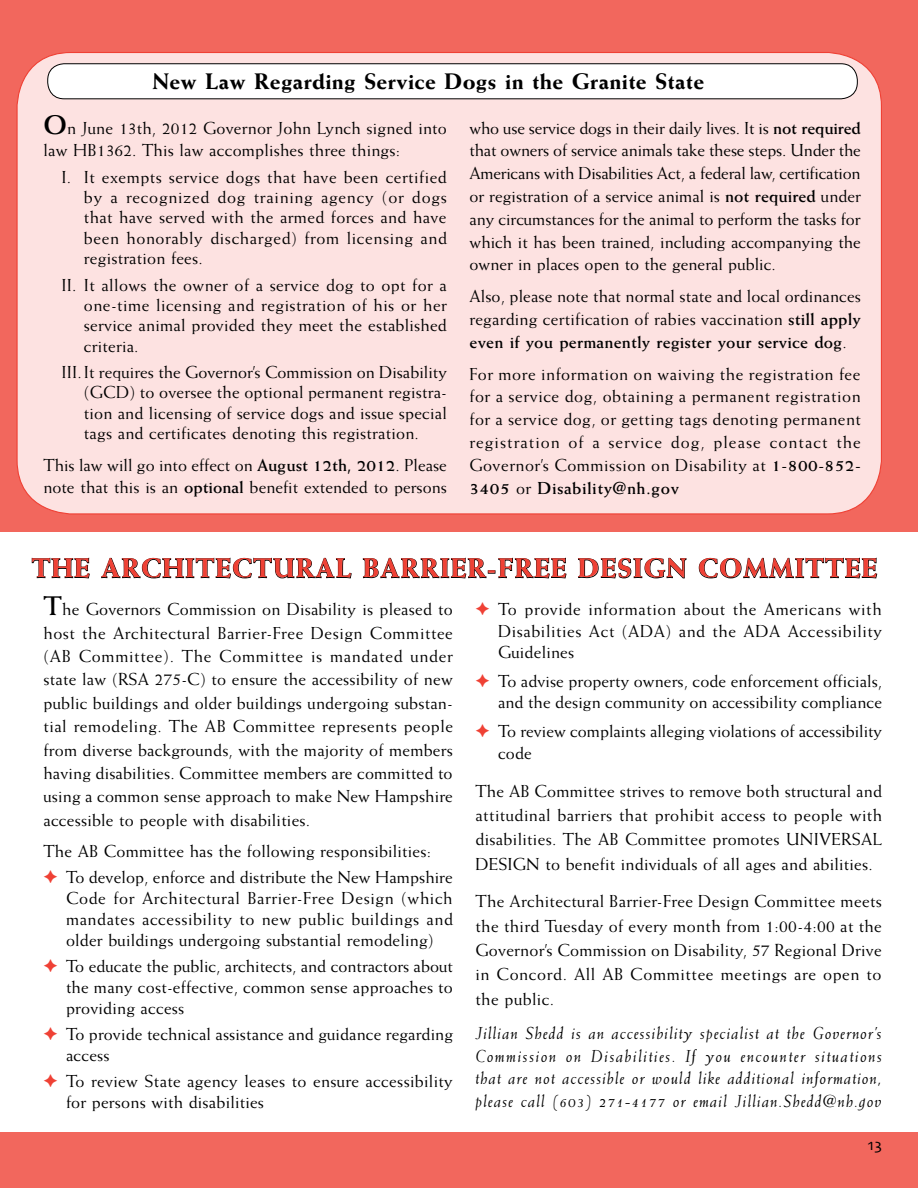
<style>
.page{position:relative;width:918px;height:1188px;background:#fff}
.page>*{position:absolute;margin:0;border:0;box-sizing:border-box;transform-origin:0 0}
.t1{font:800 27px "Weiss";letter-spacing:.045em;color:#ef4135}
.t2{font:800 22.5px "Weiss";letter-spacing:.01em;color:#000}
.t3{font:17.4px/22.8px "Weiss";letter-spacing:.01em;color:#000;text-align:justify}
.t4{font:italic 17.4px/22.5px "Weiss";letter-spacing:.055em;color:#000;text-align:justify}
.t5{font:16.5px "Skia CC";color:#000}
.s1{font-weight:700;font-size:27px}
.s2{font-weight:700}
</style>
<div class="page">
<div style="left:0;top:0;width:918px;height:534px;background:#f2675d"></div>
<div style="left:0;top:534px;width:918px;height:654px;background:#f2675d"></div>
<div style="left:17px;top:52px;width:864px;height:462px;background:#fde2e1;border-radius:54px"></div>
<div style="left:48px;top:64px;width:809px;height:35px;background:#fff;border-radius:16px"></div>
<div style="left:48px;top:64px;width:810px;height:35px;border:1px solid #000;border-radius:16px"></div>
<div style="left:0;top:532px;width:918px;height:600px;background:#fff"></div>
<svg style="left:32px;top:557px;width:58px;height:22px"></svg>
<svg style="left:101px;top:557px;width:251px;height:22px"></svg>
<svg style="left:363px;top:557px;width:204px;height:22px"></svg>
<svg style="left:578px;top:557px;width:109px;height:22px"></svg>
<svg style="left:699px;top:557px;width:179px;height:22px"></svg>
<p class="t2" style="left:152px;top:68px;width:553px">NEW LAW REGARDING SERVICE DOGS IN THE GRANITE STATE</p>
<p class="t3" style="left:43px;top:116px;width:405px"><span class="s1">O</span>n June 13th, 2012 Governor John Lynch signed into law HB1362. This law accomplishes three things:</p>
<p class="t3" style="left:84px;top:166px;width:365px;line-height:20.4px;text-indent:-22px">I. It exempts service dogs that have been certified by a recognized dog training agency (or dogs that have served with the armed forces and have been honorably discharged) from licensing and registration fees.</p>
<p class="t3" style="left:84px;top:274px;width:365px;line-height:20.4px;text-indent:-22px">II. It allows the owner of a service dog to opt for a one-time licensing and registration of his or her service animal provided they meet the established criteria.</p>
<p class="t3" style="left:84px;top:362px;width:365px;line-height:20.4px;text-indent:-22px">III.It requires the Governor’s Commission on Disability (GCD) to oversee the optional permanent registra&shy;tion and licensing of service dogs and issue special tags and certificates denoting this registration.</p>
<p class="t3" style="left:43px;top:453px;width:405px">This law will go into effect on <span class="s2">August 12th, 2012</span>. Please note that this is an <span class="s2">optional</span> benefit extended to persons</p>
<p class="t3" style="left:469px;top:116px;width:393px">who use service dogs in their daily lives. It is <span class="s2">not required </span>that owners of service animals take these steps. Under the Americans with Disabilities Act, a federal law, certification or registration of a service animal is <span class="s2">not required</span> under any circumstances for the animal to perform the tasks for which it has been trained, including accompanying the owner in places open to the general public.</p>
<p class="t3" style="left:469px;top:285px;width:393px">Also, please note that normal state and local ordinances regarding certification of rabies vaccination <span class="s2">still apply even if you permanently register your service dog</span>.</p>
<p class="t3" style="left:469px;top:362px;width:393px">For more information on waiving the registration fee for a service dog, obtaining a permanent registration for a service dog, or getting tags denoting permanent registration of a service dog, please contact the Governor’s Commission on Disability at <span class="s2">1-800-852- 3405</span> or <span class="s2">Disability@nh.gov</span></p>
<h1 class="t1" style="left:32px;top:552px;width:847px">THE ARCHITECTURAL BARRIER-FREE DESIGN COMMITTEE</h1>
<p class="t3" style="left:43px;top:597px;width:411px;line-height:23.4px"><span class="s1">T</span>he Governors Commission on Disability is pleased to host the Architectural Barrier-Free Design Committee (AB Committee). The Committee is mandated under state law (RSA 275-C) to ensure the accessibility of new public buildings and older buildings undergoing substan&shy;tial remodeling. The AB Committee represents people from diverse backgrounds, with the majority of members having disabilities. Committee members are committed to using a common sense approach to make New Hampshire accessible to people with disabilities.</p>
<p class="t3" style="left:66px;top:838px;width:388px;line-height:25.5px;text-indent:-22px">The AB Committee has the following responsibilities:<br>To develop, enforce and distribute the New Hampshire</p>
<p class="t3" style="left:66px;top:887px;width:389px;line-height:21px">Code for Architectural Barrier-Free Design (which mandates accessibility to new public buildings and older buildings undergoing substantial remodeling)</p>
<p class="t3" style="left:66px;top:955px;width:388px;line-height:21px">To educate the public, architects, and contractors about the many cost-effective, common sense approaches to providing access</p>
<p class="t3" style="left:66px;top:1023px;width:389px;line-height:21px">To provide technical assistance and guidance regarding access</p>
<p class="t3" style="left:66px;top:1070px;width:389px;line-height:21px">To review State agency leases to ensure accessibility for persons with disabilities</p>
<p class="t3" style="left:498px;top:598px;width:386px;line-height:21.5px">To provide information about the Americans with Disabilities Act (ADA) and the ADA Accessibility Guidelines</p>
<p class="t3" style="left:498px;top:670px;width:386px;line-height:21.5px">To advise property owners, code enforcement officials, and the design community on accessibility compliance</p>
<p class="t3" style="left:498px;top:721px;width:386px;line-height:21.5px">To review complaints alleging violations of accessibility code</p>
<p class="t3" style="left:476px;top:778px;width:408px;line-height:24.3px">The AB Committee strives to remove both structural and attitudinal barriers that prohibit access to people with disabilities. The AB Committee promotes UNIVERSAL DESIGN to benefit individuals of all ages and abilities.</p>
<p class="t3" style="left:476px;top:889px;width:408px;line-height:24.3px">The Architectural Barrier-Free Design Committee meets the third Tuesday of every month from 1:00-4:00 at the Governor’s Commission on Disability, 57 Regional Drive in Concord. All AB Committee meetings are open to the public.</p>
<p class="t4" style="left:476px;top:1022px;width:408px">Jillian Shedd is an accessibility specialist at the Governor’s Commission on Disabilities. If you encounter situations that are not accessible or would like additional information, please call (603) 271-4177 or email Jillian.Shedd@nh.gov</p>
<p class="t5" style="left:868px;top:1135px;width:16px">13</p>
</div>
